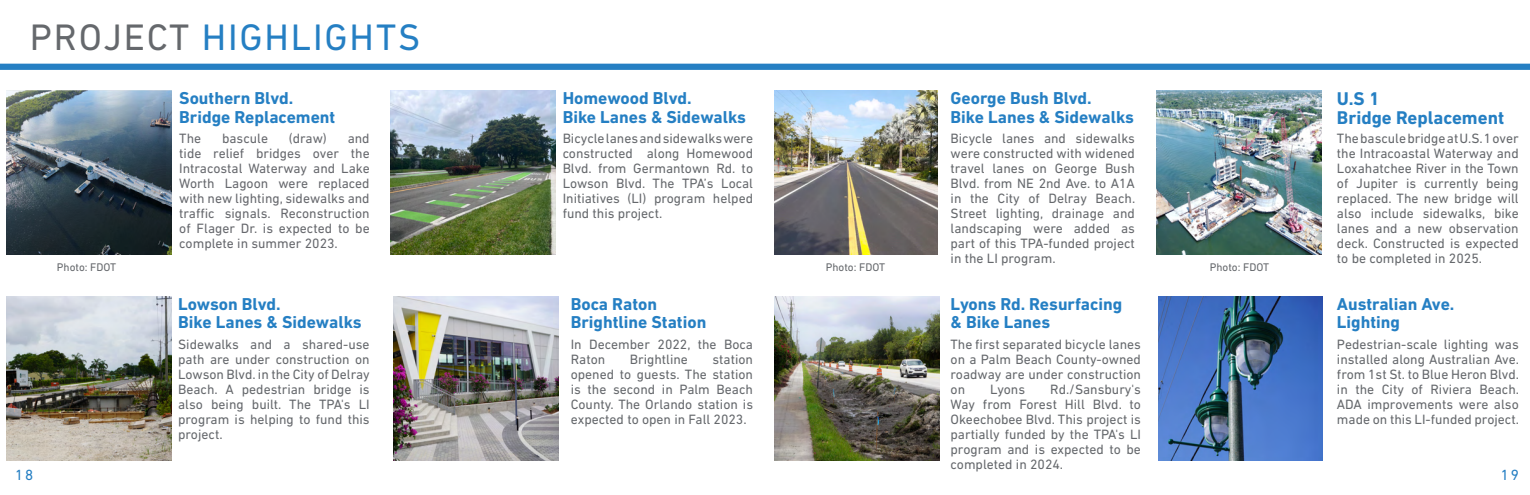
<style>
.page{position:relative;width:1530px;height:495px;background:#fff}
.page>*{position:absolute;margin:0;border:0;box-sizing:border-box;transform-origin:0 0}
.t1{font:37.5px "DIN Next LT Pro";letter-spacing:.05em;color:#257fc3}
.Subtitle_White{font:700 18.75px "DIN Next LT Pro";color:#257fc3}
.Subtitle_White-2{font:700 17.5px/18.8px "DIN Next LT Pro";color:#257fc3}
.t2{font:15px "DIN Next LT Pro";color:#257fc3}
.Paragraph_Italic{font:13.75px/15px "DIN Next LT Pro";color:#65686c;text-align:justify}
.Paragraph_Italic-2{font:13.75px/15px "DIN Next LT Pro";color:#66686d;text-align:justify}
.Paragraph_Italic-3{font:11.25px "DIN Next LT Pro";color:#65686c}
.s1{color:#65686c}
</style>
<div class="page">
<img style="left:7px;top:91px;width:164px;height:163px">
<img style="left:1157px;top:91px;width:165px;height:163px">
<img style="left:391px;top:91px;width:165px;height:163px">
<img style="left:774px;top:91px;width:164px;height:164px">
<img style="left:774px;top:296px;width:165px;height:164px">
<img style="left:393px;top:296px;width:165px;height:164px">
<img style="left:7px;top:296px;width:164px;height:164px">
<img style="left:1158px;top:296px;width:165px;height:164px">
<div style="left:0;top:64px;width:1530px;height:6px;background:#257fc3"></div>
<h1 class="t1" style="left:30px;top:15px;width:392px"><span class="s1">PROJECT</span> HIGHLIGHTS</h1>
<p class="Subtitle_White-2" style="left:179px;top:89px;width:115px">Southern Blvd.</p>
<p class="Subtitle_White-2" style="left:179px;top:107px;width:158px">Bridge Replacement</p>
<p class="Subtitle_White-2" style="left:563px;top:89px;width:130px">Homewood Blvd.</p>
<p class="Subtitle_White-2" style="left:563px;top:107px;width:185px">Bike Lanes &amp; Sidewalks</p>
<p class="Subtitle_White-2" style="left:951px;top:89px;width:185px">George Bush Blvd.<br>Bike Lanes &amp; Sidewalks</p>
<p class="Subtitle_White" style="left:1337px;top:88px;width:44px">U.S 1</p>
<p class="Subtitle_White" style="left:1337px;top:106px;width:169px">Bridge Replacement</p>
<p class="Paragraph_Italic-2" style="left:179px;top:131px;width:23px">The</p>
<p class="Paragraph_Italic-2" style="left:222px;top:131px;width:48px">bascule</p>
<p class="Paragraph_Italic-2" style="left:289px;top:131px;width:39px">(draw)</p>
<p class="Paragraph_Italic-2" style="left:179px;top:131px;width:192px;text-indent:168px">and tide relief bridges over the Intracostal Waterway and Lake Worth Lagoon were replaced with new lighting, sidewalks and traffic signals. Reconstruction of Flager Dr. is expected to be complete in summer 2023.</p>
<p class="Paragraph_Italic" style="left:563px;top:131px;width:192px">Bicycle lanes and sidewalks were constructed along Homewood Blvd. from Germantown Rd. to Lowson Blvd. The TPA’s Local Initiatives (LI) program helped fund this project.</p>
<p class="Paragraph_Italic" style="left:951px;top:131px;width:186px">Bicycle lanes and sidewalks were constructed with widened travel lanes on George Bush Blvd. from NE 2nd Ave. to A1A in the City of Delray Beach.<br>Street lighting, drainage and landscaping were added as part of this TPA-funded project in the LI program.</p>
<p class="Paragraph_Italic-3" style="left:57px;top:261px;width:61px">Photo: FDOT</p>
<p class="Paragraph_Italic-3" style="left:826px;top:261px;width:61px">Photo: FDOT</p>
<p class="Paragraph_Italic-3" style="left:1210px;top:261px;width:61px">Photo: FDOT</p>
<p class="Paragraph_Italic" style="left:1337px;top:131px;width:183px">The bascule bridge at U.S. 1 over the Intracoastal Waterway and Loxahatchee River in the Town of Jupiter is currently being replaced. The new bridge will also include sidewalks, bike lanes and a new observation deck. Constructed is expected to be completed in 2025.</p>
<p class="Subtitle_White-2" style="left:178px;top:294px;width:185px">Lowson Blvd.<br>Bike Lanes &amp; Sidewalks</p>
<p class="Subtitle_White-2" style="left:571px;top:294px;width:88px">Boca Raton</p>
<p class="Subtitle_White-2" style="left:571px;top:313px;width:137px">Brightline Station</p>
<p class="Subtitle_White-2" style="left:951px;top:294px;width:173px">Lyons Rd. Resurfacing</p>
<p class="Subtitle_White-2" style="left:951px;top:313px;width:101px">&amp; Bike Lanes</p>
<p class="Subtitle_White-2" style="left:1337px;top:294px;width:119px">Australian Ave.<br>Lighting</p>
<p class="Paragraph_Italic" style="left:178px;top:337px;width:193px">Sidewalks and a shared-use path are under construction on Lowson Blvd. in the City of Delray Beach. A pedestrian bridge is also being built. The TPA's LI program is helping to fund this project.</p>
<p class="Paragraph_Italic" style="left:571px;top:337px;width:184px">In December 2022, the Boca<br>Raton</p>
<p class="Paragraph_Italic" style="left:951px;top:337px;width:192px">The first separated bicycle lanes on a Palm Beach County-owned roadway are under construction on</p>
<p class="Paragraph_Italic" style="left:1337px;top:337px;width:184px">Pedestrian-scale lighting was installed along Australian Ave. from 1st St. to Blue Heron Blvd. in the City of Riviera Beach.<br>ADA improvements were also made on this LI-funded project.</p>
<p class="Paragraph_Italic" style="left:571px;top:352px;width:184px;text-indent:142px">station opened to guests. The station is the second in Palm Beach County. The Orlando station is expected to open in Fall 2023.</p>
<p class="Paragraph_Italic" style="left:630px;top:352px;width:60px">Brightline</p>
<p class="Paragraph_Italic" style="left:951px;top:382px;width:192px;text-indent:100px">Rd./Sansbury's Way from Forest Hill Blvd. to Okeechobee Blvd. This project is partially funded by the TPA's LI program and is expected to be completed in 2024.</p>
<p class="Paragraph_Italic" style="left:990px;top:382px;width:36px">Lyons</p>
<p class="t2" style="left:15px;top:466px;width:20px">18</p>
<p class="t2" style="left:1501px;top:466px;width:20px">19</p>
</div>
